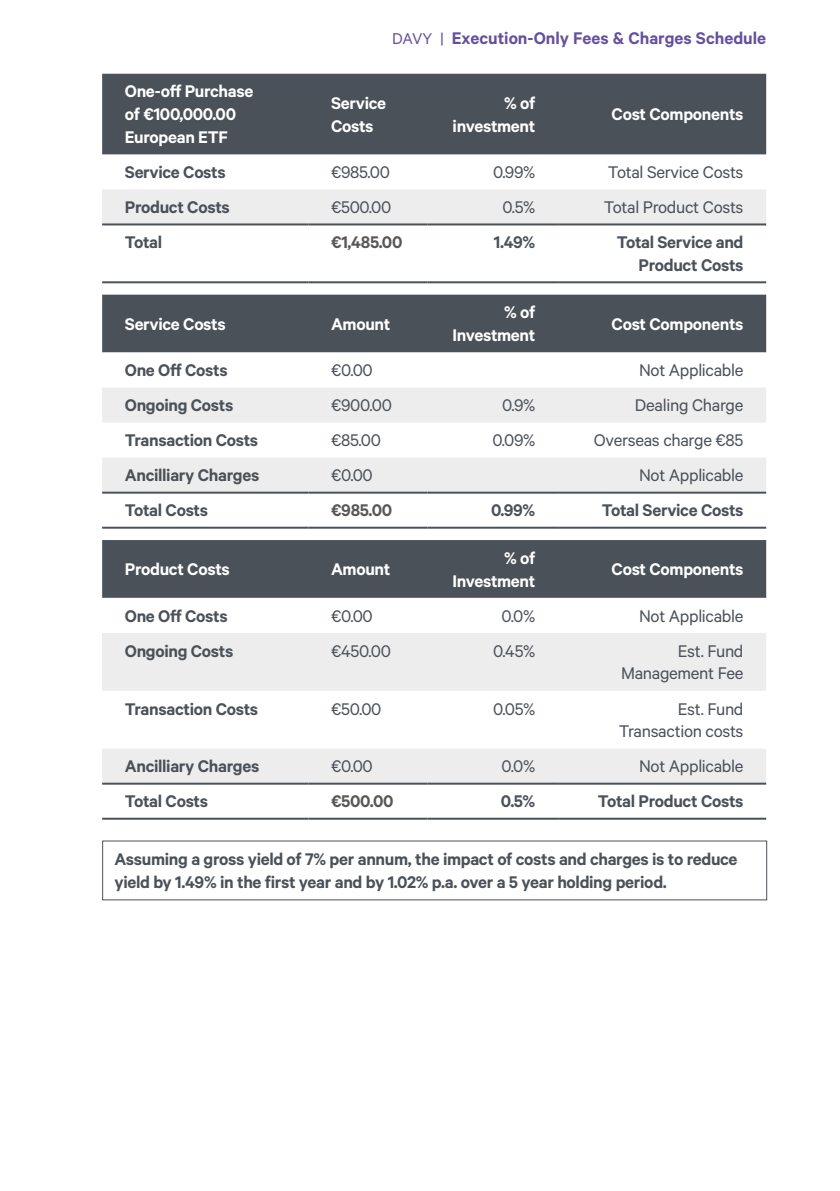
<style>
.page{position:relative;width:840px;height:1191px;background:#fff}
.page>*{position:absolute;margin:0;border:0;box-sizing:border-box;transform-origin:0 0}
.t1{font:600 19px/22.8px "Calibre";letter-spacing:-.02em;color:#4b5159;text-align:right}
.t2{font:19px/22.8px "Calibre";letter-spacing:-.02em;color:#4b5159;text-align:right}
.t3{font:600 19px/22.8px "Calibre";letter-spacing:-.02em;color:#fff;text-align:right}
.t4{font:600 19px "Calibre";color:#65509c}
.t5{font:600 19px "Calibre";letter-spacing:-.02em;color:#575756}
.s1{font-weight:400;font-size:17.6px}
</style>
<div class="page">
<div style="left:102px;top:74px;width:663px;height:80px;background:#4b5159"></div>
<div style="left:102px;top:189px;width:663px;height:34px;background:#ededed"></div>
<hr style="left:102px;top:281px;width:206px;height:2px;background:#4b5159">
<hr style="left:308px;top:281px;width:119px;height:2px;background:#4b5159">
<hr style="left:427px;top:281px;width:130px;height:2px;background:#4b5159">
<hr style="left:557px;top:281px;width:208px;height:2px;background:#4b5159">
<hr style="left:102px;top:223px;width:206px;height:2px;background:#4b5159">
<hr style="left:308px;top:223px;width:119px;height:2px;background:#4b5159">
<hr style="left:427px;top:223px;width:130px;height:2px;background:#4b5159">
<hr style="left:557px;top:223px;width:208px;height:2px;background:#4b5159">
<div style="left:102px;top:295px;width:663px;height:57px;background:#4b5159"></div>
<svg style="left:102px;top:352px;width:663px;height:175px"></svg>
<svg style="left:102px;top:387px;width:663px;height:104px;fill:#ededed"></svg>
<hr style="left:102px;top:491px;width:206px;height:2px;background:#4b5159">
<hr style="left:308px;top:491px;width:119px;height:2px;background:#4b5159">
<hr style="left:427px;top:491px;width:130px;height:2px;background:#4b5159">
<hr style="left:557px;top:491px;width:208px;height:2px;background:#4b5159">
<hr style="left:102px;top:527px;width:206px;height:2px;background:#4b5159">
<hr style="left:308px;top:527px;width:119px;height:2px;background:#4b5159">
<hr style="left:427px;top:527px;width:130px;height:2px;background:#4b5159">
<hr style="left:557px;top:527px;width:208px;height:2px;background:#4b5159">
<div style="left:102px;top:540px;width:663px;height:58px;background:#4b5159"></div>
<svg style="left:102px;top:784px;width:663px;height:1px"></svg>
<svg style="left:102px;top:633px;width:663px;height:149px;fill:#ededed"></svg>
<hr style="left:102px;top:782px;width:206px;height:2px;background:#4b5159">
<hr style="left:308px;top:782px;width:119px;height:2px;background:#4b5159">
<hr style="left:427px;top:782px;width:130px;height:2px;background:#4b5159">
<hr style="left:557px;top:782px;width:208px;height:2px;background:#4b5159">
<hr style="left:102px;top:817px;width:206px;height:2px;background:#4b5159">
<hr style="left:308px;top:817px;width:119px;height:2px;background:#4b5159">
<hr style="left:427px;top:817px;width:130px;height:2px;background:#4b5159">
<hr style="left:557px;top:817px;width:208px;height:2px;background:#4b5159">
<p class="t4" style="left:392px;top:27px;width:375px"><span class="s1">DAVY |</span> Execution-Only Fees &amp; Charges Schedule</p>
<p class="t3" style="left:125px;top:80px;width:130px;text-align:left">One-off Purchase of €100,000.00<br>European ETF</p>
<p class="t3" style="left:331px;top:91px;width:56px;text-align:left">Service<br>Costs</p>
<p class="t3" style="left:452px;top:91px;width:84px">% of investment</p>
<p class="t3" style="left:611px;top:102px;width:133px">Cost Components</p>
<p class="t1" style="left:125px;top:160px;width:102px">Service Costs</p>
<p class="t2" style="left:331px;top:160px;width:60px">€985.00</p>
<p class="t2" style="left:493px;top:160px;width:44px">0.99%</p>
<p class="t2" style="left:607px;top:160px;width:137px">Total Service Costs</p>
<p class="t1" style="left:125px;top:195px;width:106px">Product Costs</p>
<p class="t2" style="left:331px;top:195px;width:62px">€500.00</p>
<p class="t2" style="left:502px;top:195px;width:34px">0.5%</p>
<p class="t2" style="left:603px;top:195px;width:141px">Total Product Costs</p>
<p class="t1" style="left:125px;top:230px;width:39px">Total</p>
<p class="t5" style="left:331px;top:231px;width:73px">€1,485.00</p>
<p class="t1" style="left:493px;top:230px;width:43px">1.49%</p>
<p class="t1" style="left:616px;top:230px;width:128px">Total Service and<br>Product Costs</p>
<p class="t3" style="left:125px;top:312px;width:102px">Service Costs</p>
<p class="t3" style="left:331px;top:312px;width:61px">Amount</p>
<p class="t3" style="left:452px;top:300px;width:84px">% of<br>Investment</p>
<p class="t3" style="left:611px;top:312px;width:133px">Cost Components</p>
<p class="t1" style="left:125px;top:358px;width:104px">One Off Costs</p>
<p class="t2" style="left:331px;top:358px;width:43px">€0.00</p>
<p class="t2" style="left:638px;top:358px;width:106px">Not Applicable</p>
<p class="t1" style="left:125px;top:393px;width:110px">Ongoing Costs</p>
<p class="t2" style="left:331px;top:393px;width:62px">€900.00</p>
<p class="t2" style="left:502px;top:393px;width:35px">0.9%</p>
<p class="t2" style="left:634px;top:393px;width:110px">Dealing Charge</p>
<p class="t1" style="left:125px;top:428px;width:135px">Transaction Costs</p>
<p class="t2" style="left:331px;top:428px;width:51px">€85.00</p>
<p class="t2" style="left:492px;top:428px;width:44px">0.09%</p>
<p class="t2" style="left:593px;top:428px;width:151px">Overseas charge €85</p>
<p class="t1" style="left:125px;top:463px;width:136px">Ancilliary Charges</p>
<p class="t2" style="left:331px;top:463px;width:43px">€0.00</p>
<p class="t2" style="left:638px;top:463px;width:106px">Not Applicable</p>
<p class="t1" style="left:125px;top:498px;width:85px">Total Costs</p>
<p class="t5" style="left:331px;top:499px;width:63px">€985.00</p>
<p class="t1" style="left:490px;top:498px;width:46px">0.99%</p>
<p class="t1" style="left:601px;top:498px;width:143px">Total Service Costs</p>
<p class="t3" style="left:125px;top:557px;width:106px">Product Costs</p>
<p class="t3" style="left:331px;top:557px;width:61px">Amount</p>
<p class="t3" style="left:452px;top:546px;width:84px">% of<br>Investment</p>
<p class="t3" style="left:611px;top:557px;width:133px">Cost Components</p>
<p class="t1" style="left:125px;top:604px;width:104px">One Off Costs</p>
<p class="t2" style="left:331px;top:603px;width:43px">€0.00</p>
<p class="t2" style="left:501px;top:603px;width:35px">0.0%</p>
<p class="t2" style="left:638px;top:603px;width:106px">Not Applicable</p>
<p class="t1" style="left:125px;top:639px;width:110px">Ongoing Costs</p>
<p class="t2" style="left:331px;top:638px;width:61px">€450.00</p>
<p class="t2" style="left:493px;top:638px;width:44px">0.45%</p>
<p class="t2" style="left:620px;top:638px;width:124px">Est. Fund<br>Management Fee</p>
<p class="t1" style="left:125px;top:696px;width:135px">Transaction Costs</p>
<p class="t2" style="left:331px;top:696px;width:52px">€50.00</p>
<p class="t2" style="left:493px;top:696px;width:44px">0.05%</p>
<p class="t2" style="left:618px;top:696px;width:126px">Est. Fund<br>Transaction costs</p>
<p class="t1" style="left:125px;top:754px;width:136px">Ancilliary Charges</p>
<p class="t2" style="left:331px;top:754px;width:43px">€0.00</p>
<p class="t2" style="left:501px;top:754px;width:35px">0.0%</p>
<p class="t2" style="left:638px;top:754px;width:106px">Not Applicable</p>
<p class="t1" style="left:125px;top:789px;width:85px">Total Costs</p>
<p class="t5" style="left:331px;top:790px;width:64px">€500.00</p>
<p class="t1" style="left:500px;top:789px;width:36px">0.5%</p>
<p class="t1" style="left:597px;top:789px;width:147px">Total Product Costs</p>
<p class="t1" style="left:114px;top:847px;width:624px;text-align:left">Assuming a gross yield of 7% per annum, the impact of costs and charges is to reduce yield by 1.49% in the first year and by 1.02% p.a. over a 5 year holding period.</p>
</div>
